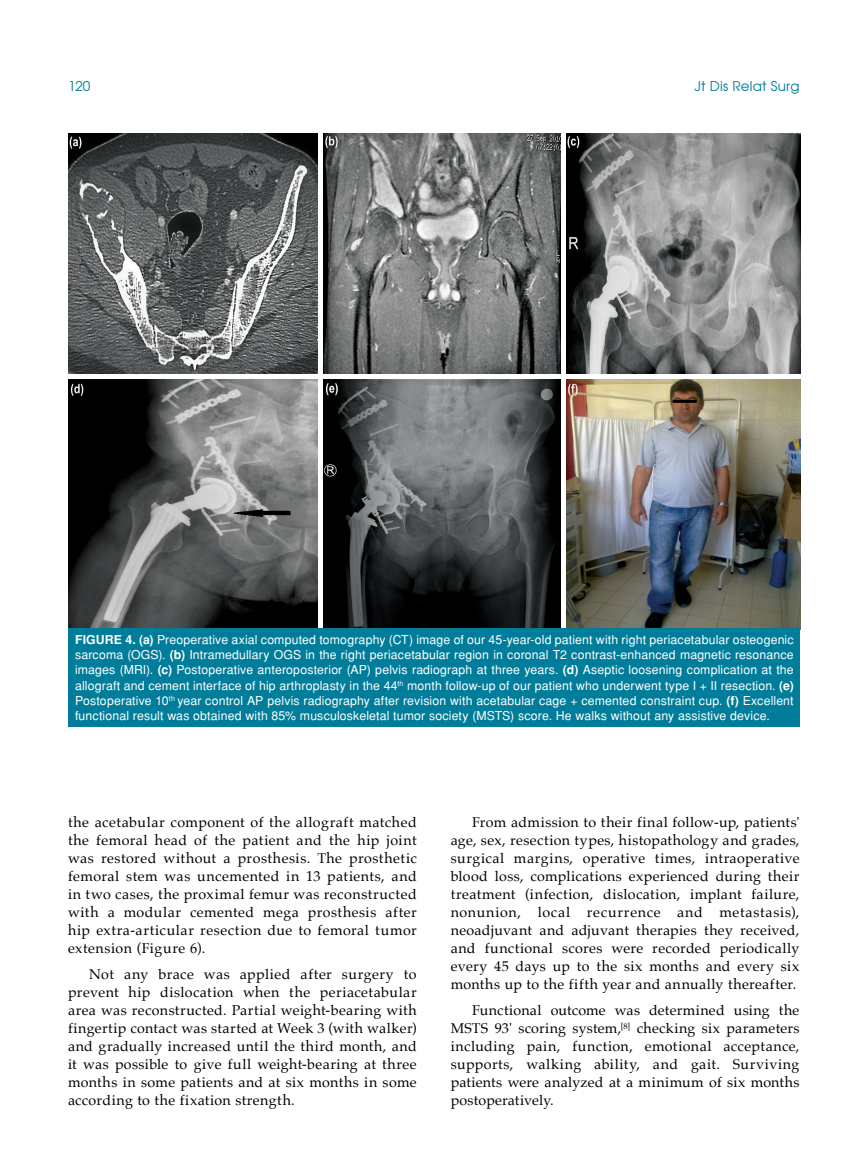
<style>
.page{position:relative;width:859px;height:1170px;background:#fff}
.page>*{position:absolute;margin:0;border:0;box-sizing:border-box;transform-origin:0 0}
.t1{font:14.25px/18px "Palatino";letter-spacing:.025em;color:#000;text-align:justify}
.t2{font:13.5px "Avant Garde Tr";letter-spacing:.015em;color:#007d9a}
.t3{font:12.3px/15.3px "Helvetica Normal Tr";letter-spacing:.01em;color:#fff;text-align:justify}
.s1{font-family:"Helvetica Tr";font-weight:700}
</style>
<div class="page">
<img style="left:69px;top:133px;width:731px;height:495px">
<div style="left:318px;top:132px;width:5px;height:498px;background:#fff"></div>
<hr style="left:561px;top:132px;width:4px;height:498px;background:#fff">
<div style="left:68px;top:374px;width:733px;height:5px;background:#fff"></div>
<div style="left:69px;top:628px;width:731px;height:98px;background:#007d9a"></div>
<p class="t2" style="left:68px;top:77px;width:24px">120</p>
<p class="t2" style="left:694px;top:77px;width:106px">Jt Dis Relat Surg</p>
<p class="t3" style="left:75px;top:631px;width:720px"><span class="s1">FIGURE 4. (a)</span> Preoperative axial computed tomography (CT) image of our 45-year-old patient with right periacetabular osteogenic sarcoma (OGS). <span class="s1">(b)</span> Intramedullary OGS in the right periacetabular region in coronal T2 contrast-enhanced magnetic resonance images (MRI). <span class="s1">(c)</span> Postoperative anteroposterior (AP) pelvis radiograph at three years. <span class="s1">(d)</span> Aseptic loosening complication at the allograft and cement interface of hip arthroplasty in the 44<sup>th</sup> month follow-up of our patient who underwent type I + II resection. <span class="s1">(e)<br></span>Postoperative 10<sup>th</sup> year control AP pelvis radiography after revision with acetabular cage + cemented constraint cup. <span class="s1">(f)</span> Excellent functional result was obtained with 85% musculoskeletal tumor society (MSTS) score. He walks without any assistive device.</p>
<p class="t1" style="left:68px;top:812px;width:350px">the acetabular component of the allograft matched the femoral head of the patient and the hip joint was restored without a prosthesis. The prosthetic femoral stem was uncemented in 13 patients, and in two cases, the proximal femur was reconstructed with a modular cemented mega prosthesis after hip extra-articular resection due to femoral tumor extension (Figure 6).</p>
<p class="t1" style="left:68px;top:965px;width:350px;text-indent:21px">Not any brace was applied after surgery to prevent hip dislocation when the periacetabular area was reconstructed. Partial weight-bearing with fingertip contact was started at Week 3 (with walker) and gradually increased until the third month, and it was possible to give full weight-bearing at three months in some patients and at six months in some according to the fixation strength.</p>
<p class="t1" style="left:451px;top:812px;width:350px;text-indent:21px">From admission to their final follow-up, patients' age, sex, resection types, histopathology and grades, surgical margins, operative times, intraoperative blood loss, complications experienced during their treatment (infection, dislocation, implant failure, nonunion, local recurrence and metastasis), neoadjuvant and adjuvant therapies they received, and functional scores were recorded periodically every 45 days up to the six months and every six months up to the fifth year and annually thereafter.</p>
<p class="t1" style="left:451px;top:1001px;width:350px;text-indent:21px">Functional outcome was determined using the MSTS 93' scoring system,<sup>[8]</sup> checking six parameters including pain, function, emotional acceptance, supports, walking ability, and gait. Surviving patients were analyzed at a minimum of six months postoperatively.</p>
</div>
